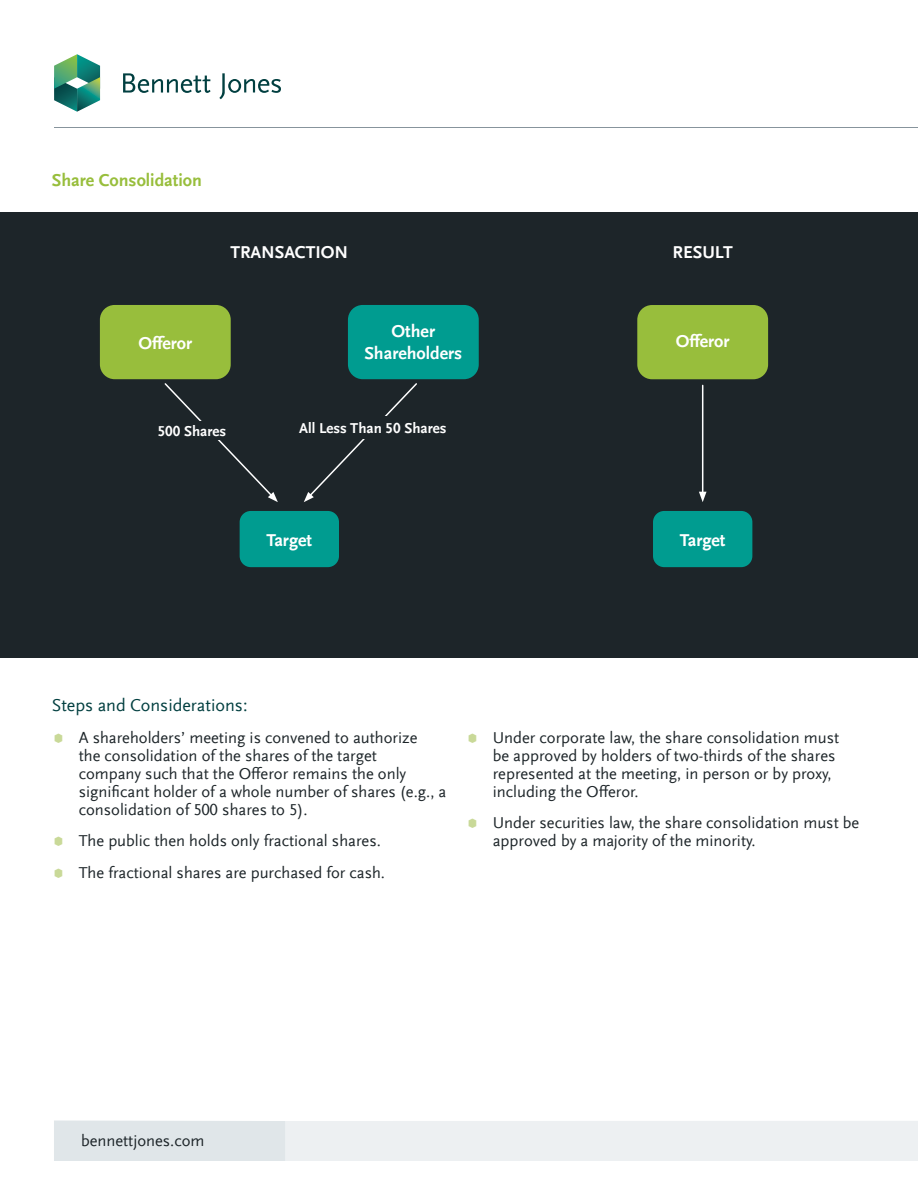
<style>
.page{position:relative;width:918px;height:1188px;background:#fff}
.page>*{position:absolute;margin:0;border:0;box-sizing:border-box;transform-origin:0 0}
.Green_Midnight_Subhe{font:700 18px/21.6px "Scala Sans Offc";color:#fff;text-align:center}
.Green_Midnight_Subhe-2{font:18px "Scala Sans Offc";color:#023f40}
.Green_Heading{font:700 18px "Scala Sans Offc";color:#98be3c}
.Green_Heading-2{font:700 18px "Scala Sans Offc";color:#fff}
.t1{font:16.5px/18px "Scala Sans Offc";color:#1d2529}
.Green_Midnight_Subhe-3{font:700 15px "Scala Sans Offc";color:#fff}
</style>
<div class="page">
<hr style="left:54px;top:127px;width:864px;height:1px;background:#87949c">
<div style="left:0;top:212px;width:918px;height:446px;background:#1d2529"></div>
<div style="left:100px;top:305px;width:131px;height:74px;background:#98be3c;border-radius:15px"></div>
<div style="left:348px;top:305px;width:131px;height:74px;background:#009c90;border-radius:15px"></div>
<div style="left:240px;top:511px;width:99px;height:56px;background:#009c90;border-radius:11px"></div>
<svg style="left:164px;top:383px;width:114px;height:119px"></svg>
<div style="left:637px;top:305px;width:131px;height:74px;background:#98be3c;border-radius:15px"></div>
<hr style="left:702px;top:385px;width:1px;height:109px;background:#fff">
<svg style="left:699px;top:492px;width:8px;height:10px"></svg>
<div style="left:653px;top:511px;width:99px;height:56px;background:#009c90;border-radius:11px"></div>
<div style="left:153px;top:421px;width:78px;height:18px;background:#1d2529"></div>
<svg style="left:304px;top:383px;width:113px;height:119px"></svg>
<div style="left:295px;top:417px;width:156px;height:22px;background:#1d2529"></div>
<svg style="left:54px;top:1121px;width:864px;height:40px;background:#e9edef"></svg>
<svg style="left:123px;top:73px;width:88px;height:20px"></svg>
<svg style="left:219px;top:73px;width:62px;height:26px"></svg>
<svg style="left:54px;top:54px;width:46px;height:58px"></svg>
<h1 class="Green_Heading" style="left:52px;top:170px;width:152px">Share Consolidation</h1>
<h1 class="Green_Heading-2" style="left:230px;top:242px;width:119px">TRANSACTION</h1>
<h1 class="Green_Heading-2" style="left:673px;top:242px;width:62px">RESULT</h1>
<p class="Green_Midnight_Subhe" style="left:138px;top:333px;width:55px">Offeror</p>
<p class="Green_Midnight_Subhe" style="left:364px;top:321px;width:99px">Other<br>Shareholders</p>
<p class="Green_Midnight_Subhe-3" style="left:158px;top:422px;width:70px">500 Shares</p>
<p class="Green_Midnight_Subhe-3" style="left:299px;top:420px;width:149px">All Less Than 50 Shares</p>
<p class="Green_Midnight_Subhe" style="left:267px;top:529px;width:47px">Target</p>
<p class="Green_Midnight_Subhe" style="left:676px;top:331px;width:55px">Offeror</p>
<p class="Green_Midnight_Subhe" style="left:680px;top:529px;width:47px">Target</p>
<p class="Green_Midnight_Subhe-2" style="left:52px;top:696px;width:197px">Steps and Considerations:</p>
<p class="t1" style="left:79px;top:729px;width:369px">A shareholders’ meeting is convened to authorize<br>the consolidation of the shares of the target<br>company such that the Offeror remains the only significant holder of a whole number of shares (e.g., a consolidation of 500 shares to 5).</p>
<p class="t1" style="left:79px;top:832px;width:304px">The public then holds only fractional shares.</p>
<p class="t1" style="left:79px;top:864px;width:308px">The fractional shares are purchased for cash.</p>
<p class="t1" style="left:493px;top:729px;width:348px">Under corporate law, the share consolidation must be approved by holders of two-thirds of the shares represented at the meeting, in person or by proxy, including the Offeror.</p>
<p class="t1" style="left:493px;top:814px;width:368px">Under securities law, the share consolidation must be approved by a majority of the minority.</p>
<p class="t1" style="left:81px;top:1132px;width:125px">bennettjones.com</p>
</div>
